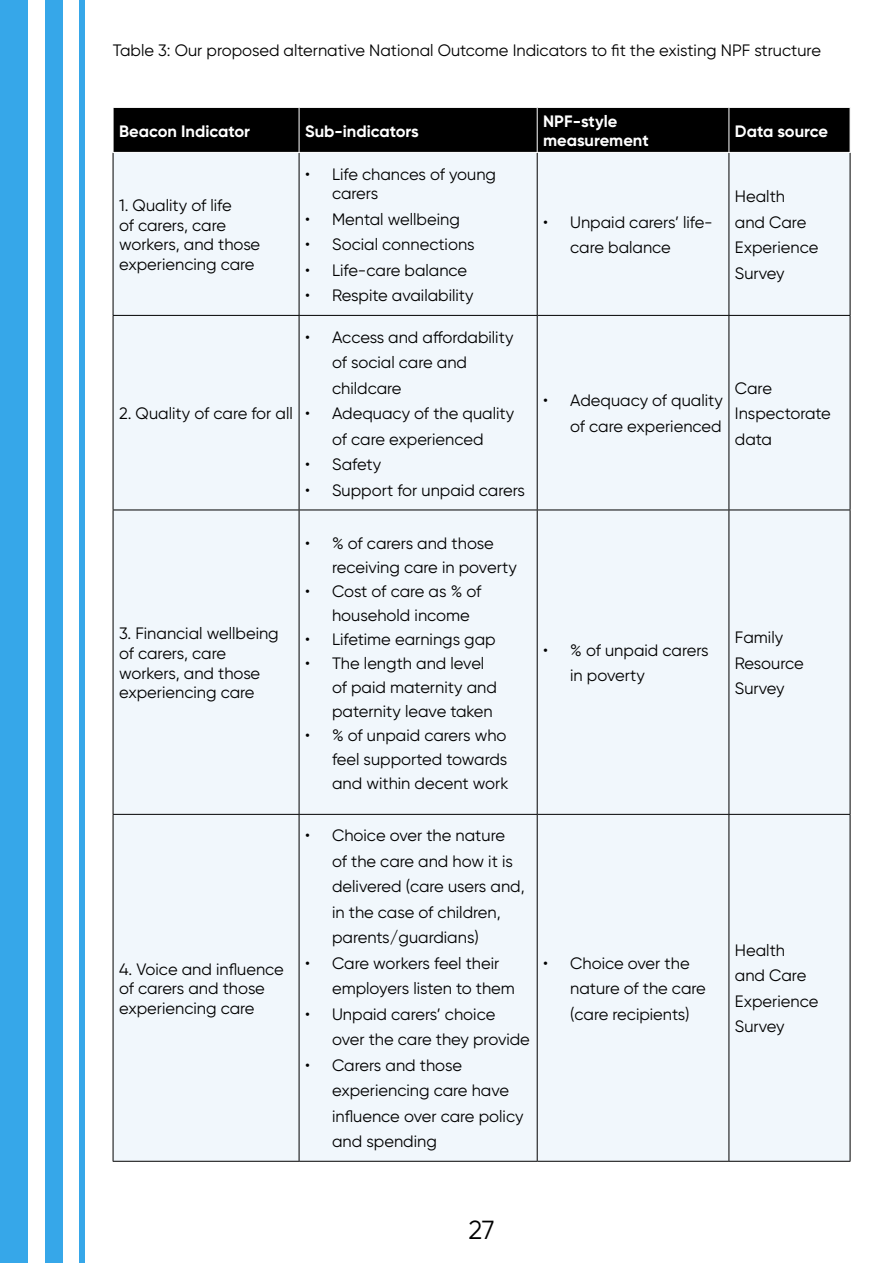
<style>
.page{position:relative;width:893px;height:1263px;background:#fff}
.page>*{position:absolute;margin:0;border:0;box-sizing:border-box;transform-origin:0 0}
.t1{font:26.1px "Gilroy";color:#000}
.t2{font:16.5px/25.5px "Gilroy";color:#000}
.t3{font:700 16.5px/19.8px "Gilroy";color:#fff}
</style>
<div class="page">
<div style="left:0;top:0;width:28px;height:1263px;background:#36a7e9"></div>
<div style="left:80px;top:0;width:5px;height:1263px;background:#36a7e9"></div>
<div style="left:45px;top:0;width:18px;height:1263px;background:#36a7e9"></div>
<div style="left:114px;top:108px;width:736px;height:44px;background:#000"></div>
<div style="left:114px;top:153px;width:736px;height:1008px;background:#f1f7fc"></div>
<hr style="left:113px;top:153px;width:1px;height:162px;background:#000">
<hr style="left:299px;top:153px;width:1px;height:162px;background:#000">
<hr style="left:537px;top:153px;width:1px;height:162px;background:#000">
<hr style="left:729px;top:153px;width:1px;height:162px;background:#000">
<hr style="left:850px;top:153px;width:1px;height:162px;background:#000">
<hr style="left:113px;top:315px;width:186px;height:1px;background:#000">
<hr style="left:113px;top:316px;width:1px;height:194px;background:#000">
<hr style="left:299px;top:315px;width:238px;height:1px;background:#000">
<hr style="left:299px;top:316px;width:1px;height:194px;background:#000">
<hr style="left:537px;top:315px;width:192px;height:1px;background:#000">
<hr style="left:537px;top:316px;width:1px;height:194px;background:#000">
<hr style="left:729px;top:315px;width:121px;height:1px;background:#000">
<hr style="left:729px;top:316px;width:1px;height:194px;background:#000">
<hr style="left:850px;top:316px;width:1px;height:194px;background:#000">
<hr style="left:113px;top:510px;width:186px;height:1px;background:#000">
<hr style="left:113px;top:510px;width:1px;height:304px;background:#000">
<hr style="left:299px;top:510px;width:238px;height:1px;background:#000">
<hr style="left:299px;top:510px;width:1px;height:304px;background:#000">
<hr style="left:537px;top:510px;width:192px;height:1px;background:#000">
<hr style="left:537px;top:510px;width:1px;height:304px;background:#000">
<hr style="left:729px;top:510px;width:121px;height:1px;background:#000">
<hr style="left:729px;top:510px;width:1px;height:304px;background:#000">
<hr style="left:850px;top:510px;width:1px;height:304px;background:#000">
<hr style="left:113px;top:815px;width:1px;height:346px;background:#000">
<hr style="left:299px;top:815px;width:1px;height:346px;background:#000">
<hr style="left:537px;top:815px;width:1px;height:346px;background:#000">
<hr style="left:729px;top:815px;width:1px;height:346px;background:#000">
<hr style="left:850px;top:815px;width:1px;height:346px;background:#000">
<hr style="left:113px;top:814px;width:186px;height:1px;background:#000">
<hr style="left:299px;top:814px;width:238px;height:1px;background:#000">
<hr style="left:537px;top:814px;width:192px;height:1px;background:#000">
<hr style="left:729px;top:814px;width:121px;height:1px;background:#000">
<hr style="left:113px;top:1161px;width:186px;height:1px;background:#000">
<hr style="left:299px;top:1161px;width:238px;height:1px;background:#000">
<hr style="left:537px;top:1161px;width:192px;height:1px;background:#000">
<hr style="left:729px;top:1161px;width:121px;height:1px;background:#000">
<hr style="left:299px;top:108px;width:1px;height:44px;background:#fff">
<hr style="left:537px;top:108px;width:1px;height:44px;background:#fff">
<hr style="left:729px;top:108px;width:1px;height:44px;background:#fff">
<p class="t2" style="left:113px;top:37px;width:710px">Table 3: Our proposed alternative National Outcome Indicators to fit the existing NPF structure</p>
<p class="t3" style="left:119px;top:121px;width:133px">Beacon Indicator</p>
<p class="t3" style="left:305px;top:121px;width:115px">Sub-indicators</p>
<p class="t3" style="left:543px;top:111px;width:107px">NPF-style measurement</p>
<p class="t3" style="left:735px;top:121px;width:95px">Data source</p>
<p class="t2" style="left:119px;top:195px;width:143px;line-height:19.8px">1. Quality of life<br>of carers, care workers, and those experiencing care</p>
<p class="t2" style="left:119px;top:400px;width:175px">2. Quality of care for all</p>
<p class="t2" style="left:332px;top:164px;width:166px;line-height:19.8px;text-indent:-27px">• Life chances of young carers</p>
<p class="t2" style="left:305px;top:206px;width:156px">• Mental wellbeing</p>
<p class="t2" style="left:305px;top:232px;width:171px">• Social connections</p>
<p class="t2" style="left:305px;top:257px;width:164px">• Life-care balance</p>
<p class="t2" style="left:305px;top:283px;width:170px">• Respite availability</p>
<p class="t2" style="left:332px;top:324px;width:183px;text-indent:-27px">• Access and affordability of social care and childcare</p>
<p class="t2" style="left:305px;top:400px;width:211px;text-align:center">• Adequacy of the quality of care experienced</p>
<p class="t2" style="left:305px;top:451px;width:78px">• Safety</p>
<p class="t2" style="left:305px;top:477px;width:222px">• Support for unpaid carers</p>
<p class="t2" style="left:119px;top:623px;width:161px;line-height:19.8px">3. Financial wellbeing of carers, care workers, and those experiencing care</p>
<p class="t2" style="left:332px;top:531px;width:186px;line-height:24px;text-indent:-27px">• % of carers and those receiving care in poverty</p>
<p class="t2" style="left:332px;top:579px;width:151px;line-height:24px;text-indent:-27px">• Cost of care as % of household income</p>
<p class="t2" style="left:305px;top:626px;width:192px">• Lifetime earnings gap</p>
<p class="t2" style="left:332px;top:651px;width:166px;line-height:24px;text-indent:-27px">• The length and level of paid maternity and paternity leave taken</p>
<p class="t2" style="left:332px;top:723px;width:178px;line-height:24px;text-indent:-27px">• % of unpaid carers who feel supported towards and within decent work</p>
<p class="t2" style="left:570px;top:209px;width:144px;text-indent:-27px">• Unpaid carers’ life&shy;care balance</p>
<p class="t2" style="left:735px;top:183px;width:85px">Health and Care<br>Experience<br>Survey</p>
<p class="t2" style="left:543px;top:388px;width:181px;text-align:right">• Adequacy of quality of care experienced</p>
<p class="t2" style="left:735px;top:375px;width:97px">Care<br>Inspectorate data</p>
<p class="t2" style="left:570px;top:637px;width:140px;text-indent:-27px">• % of unpaid carers in poverty</p>
<p class="t2" style="left:735px;top:624px;width:70px">Family<br>Resource<br>Survey</p>
<p class="t2" style="left:119px;top:959px;width:166px;line-height:19.8px">4. Voice and influence of carers and those experiencing care</p>
<p class="t2" style="left:332px;top:823px;width:194px;text-indent:-27px">• Choice over the nature<br>of the care and how it is delivered (care users and, in the case of children, parents/guardians)</p>
<p class="t2" style="left:332px;top:950px;width:184px;text-indent:-27px">• Care workers feel their employers listen to them</p>
<p class="t2" style="left:332px;top:1001px;width:199px;text-indent:-27px">• Unpaid carers’ choice over the care they provide</p>
<p class="t2" style="left:332px;top:1052px;width:193px;text-indent:-27px">• Carers and those experiencing care have influence over care policy and spending</p>
<p class="t2" style="left:570px;top:950px;width:137px;text-indent:-27px">• Choice over the nature of the care (care recipients)</p>
<p class="t2" style="left:735px;top:937px;width:85px">Health and Care<br>Experience<br>Survey</p>
<h1 class="t1" style="left:469px;top:1213px;width:28px">27</h1>
</div>
